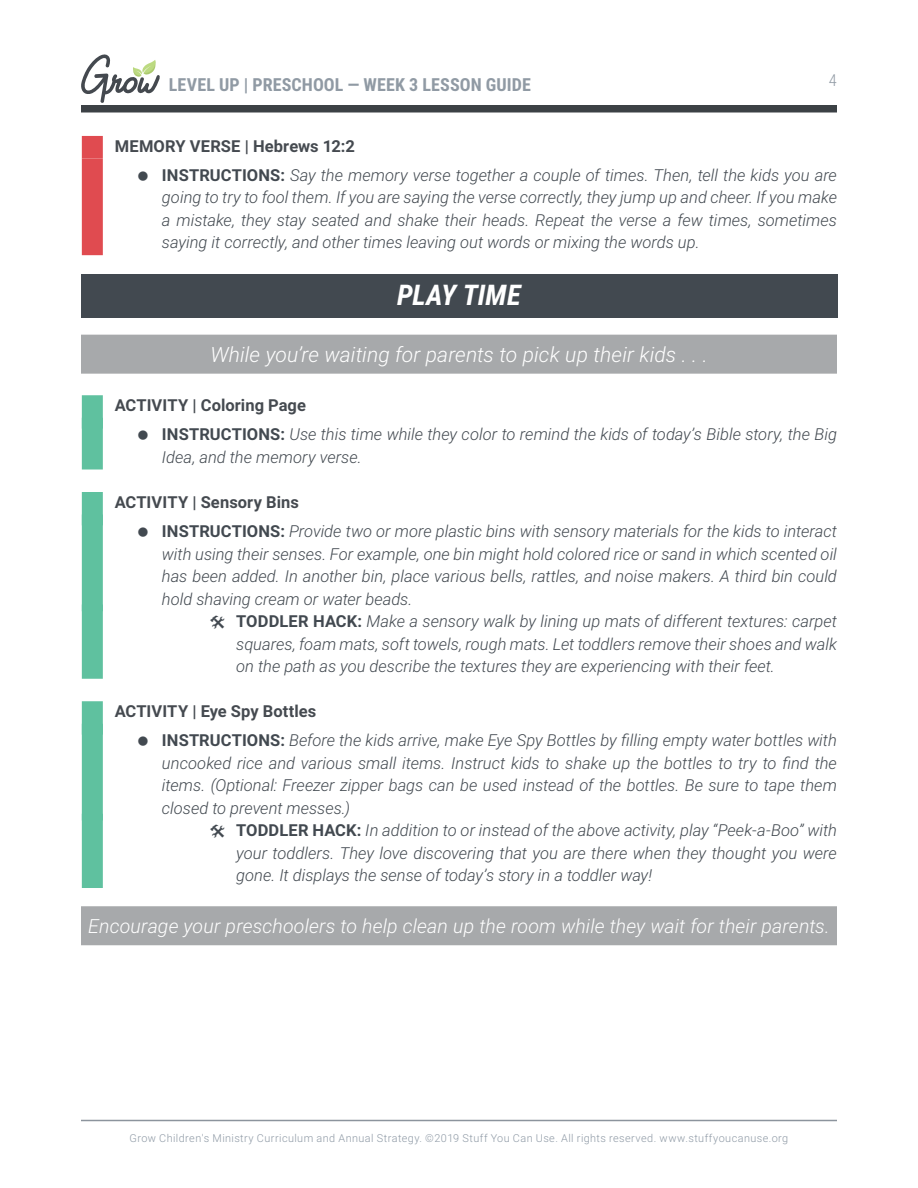
<style>
.page{position:relative;width:918px;height:1188px;background:#fff}
.page>*{position:absolute;margin:0;border:0;box-sizing:border-box;transform-origin:0 0}
.t1{font:italic 700 28.5px "Roboto Condensed";color:#fff}
.t2{font:italic 300 21px "Roboto";letter-spacing:.005em;color:#fff}
.t3{font:italic 300 19.5px "Roboto";letter-spacing:.005em;color:#fff}
.t4{font:700 18px "Roboto Condensed";letter-spacing:.005em;color:#909aa4}
.t5{font:italic 300 16.5px/29.2px "Roboto";color:#424950}
.t6{font:300 16.5px "Roboto Condensed";color:#909aa4}
.t7{font:300 10.8px "Roboto";letter-spacing:.04em;color:#8e99a5}
.s1{font-weight:700;font-style:normal;color:#454a50}
.s2{font-weight:700;font-style:normal}
</style>
<div class="page">
<div style="left:81px;top:105px;width:756px;height:7px;background:#3c4145"></div>
<svg style="left:81px;top:54px;width:79px;height:49px"></svg>
<hr style="left:81px;top:1120px;width:756px;height:1px;background:#8c949d">
<div style="left:82px;top:136px;width:21px;height:22px;background:#e04b50"></div>
<div style="left:82px;top:158px;width:21px;height:97px;background:#e04b50"></div>
<div style="left:81px;top:274px;width:756px;height:44px;background:#424950"></div>
<div style="left:81px;top:335px;width:756px;height:39px;background:#a7a9ab"></div>
<div style="left:82px;top:395px;width:21px;height:34px;background:#5fc19f"></div>
<div style="left:82px;top:418px;width:21px;height:52px;background:#5fc19f"></div>
<div style="left:82px;top:492px;width:21px;height:33px;background:#5fc19f"></div>
<div style="left:82px;top:515px;width:21px;height:96px;background:#5fc19f"></div>
<div style="left:82px;top:605px;width:21px;height:74px;background:#5fc19f"></div>
<div style="left:82px;top:701px;width:21px;height:34px;background:#5fc19f"></div>
<div style="left:82px;top:724px;width:21px;height:97px;background:#5fc19f"></div>
<div style="left:82px;top:814px;width:21px;height:74px;background:#5fc19f"></div>
<div style="left:81px;top:906px;width:756px;height:39px;background:#a7a9ab"></div>
<p class="t4" style="left:169px;top:78px;width:364px">LEVEL UP | PRESCHOOL — WEEK 3 LESSON GUIDE</p>
<p class="t6" style="left:829px;top:70px;width:10px">4</p>
<p class="t5" style="left:162px;top:132px;width:677px;text-indent:-47px"><span class="s1">MEMORY VERSE | Hebrews 12:2<br></span><span class="s2">INSTRUCTIONS:</span> Say the memory verse together a couple of times. Then, tell the kids you are</p>
<p class="t5" style="left:162px;top:188px;width:677px;line-height:22.5px;text-align:justify">going to try to fool them. If you are saying the verse correctly, they jump up and cheer. If you make a mistake, they stay seated and shake their heads. Repeat the verse a few times, sometimes saying it correctly, and other times leaving out words or mixing the words up.</p>
<h1 class="t1" style="left:397px;top:279px;width:125px">PLAY TIME</h1>
<p class="t2" style="left:210px;top:345px;width:499px">While you’re waiting for parents to pick up their kids . . .</p>
<p class="t5" style="left:162px;top:392px;width:677px;text-indent:-47px"><span class="s1">ACTIVITY | Coloring Page<br></span><span class="s2">INSTRUCTIONS:</span> Use this time while they color to remind the kids of today’s Bible story, the Big</p>
<p class="t5" style="left:162px;top:443px;width:201px">Idea, and the memory verse.</p>
<p class="t5" style="left:162px;top:488px;width:676px;text-indent:-47px"><span class="s1">ACTIVITY | Sensory Bins<br></span><span class="s2">INSTRUCTIONS:</span> Provide two or more plastic bins with sensory materials for the kids to interact</p>
<p class="t5" style="left:162px;top:540px;width:677px">with using their senses. For example, one bin might hold colored rice or sand in which scented oil</p>
<p class="t5" style="left:162px;top:563px;width:676px">has been added. In another bin, place various bells, rattles, and noise makers. A third bin could</p>
<p class="t5" style="left:162px;top:585px;width:252px">hold shaving cream or water beads.</p>
<p class="t5" style="left:236px;top:606px;width:602px"><span class="s2">TODDLER HACK:</span> Make a sensory walk by lining up mats of different textures: carpet</p>
<p class="t5" style="left:236px;top:630px;width:602px">squares, foam mats, soft towels, rough mats. Let toddlers remove their shoes and walk</p>
<p class="t5" style="left:236px;top:653px;width:540px">on the path as you describe the textures they are experiencing with their feet.</p>
<p class="t5" style="left:162px;top:696px;width:676px;text-indent:-47px"><span class="s1">ACTIVITY | Eye Spy Bottles<br></span><span class="s2">INSTRUCTIONS:</span> Before the kids arrive, make Eye Spy Bottles by filling empty water bottles with</p>
<p class="t5" style="left:162px;top:748px;width:676px">uncooked rice and various small items. Instruct kids to shake up the bottles to try to find the</p>
<p class="t5" style="left:162px;top:772px;width:677px">items. (Optional: Freezer zipper bags can be used instead of the bottles. Be sure to tape them</p>
<p class="t5" style="left:162px;top:795px;width:190px">closed to prevent messes.)</p>
<p class="t5" style="left:236px;top:817px;width:602px"><span class="s2">TODDLER HACK:</span> In addition to or instead of the above activity, play “Peek-a-Boo” with</p>
<p class="t5" style="left:236px;top:840px;width:602px">your toddlers. They love discovering that you are there when they thought you were</p>
<p class="t5" style="left:236px;top:860px;width:417px">gone. It displays the sense of today’s story in a toddler way!</p>
<p class="t3" style="left:88px;top:918px;width:743px">Encourage your preschoolers to help clean up the room while they wait for their parents.</p>
<p class="t7" style="left:130px;top:1134px;width:660px">Grow Children's Ministry Curriculum and Annual Strategy. ©2019 Stuff You Can Use. All rights reserved. www.stuffyoucanuse.org</p>
</div>
